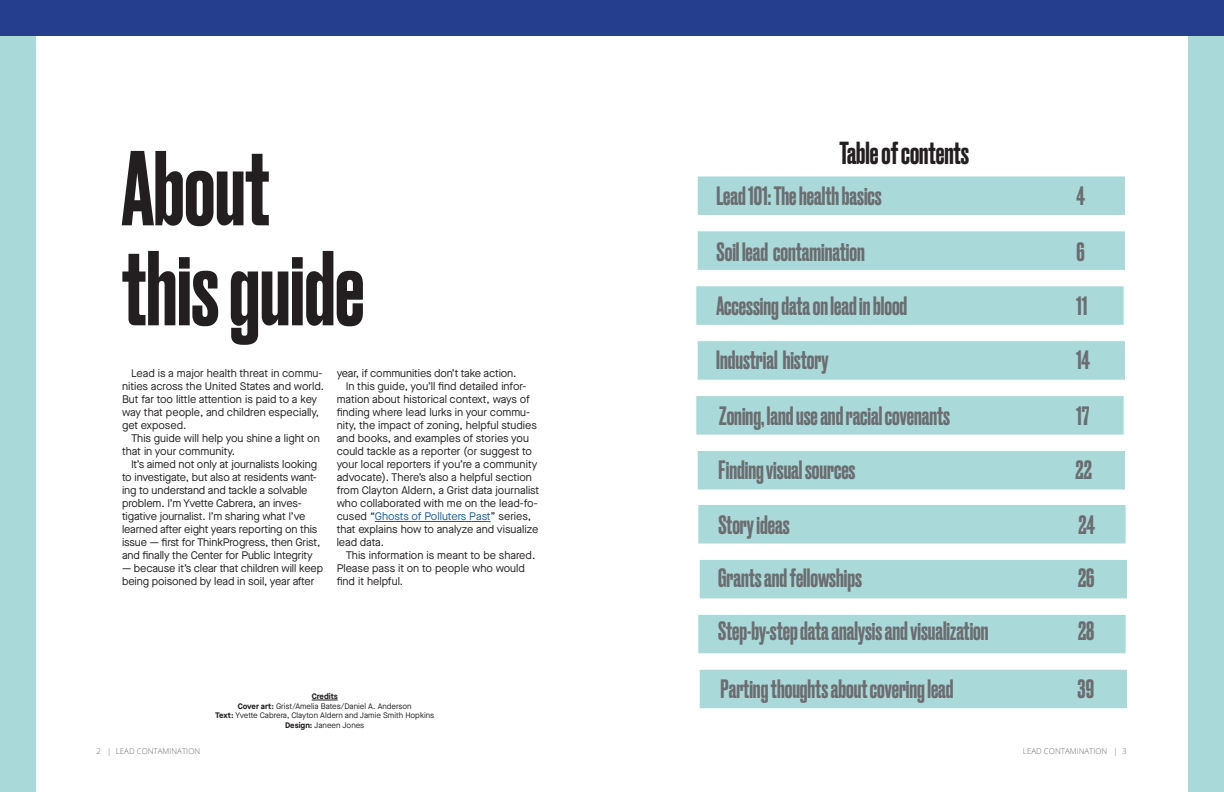
<style>
.page{position:relative;width:1224px;height:792px;background:#fff}
.page>*{position:absolute;margin:0;border:0;box-sizing:border-box;transform-origin:0 0}
.Small_hed_30pt{font:500 100px/100px "Druk";color:#231f20}
.t1{font:500 30px "Druk";color:#231f20}
.t2{font:500 25px "Druk";color:#6c6d70}
.Body{font:11px/13px "Maison Neue";letter-spacing:-.01em;color:#231f20}
.t3{font:8px/9.6px "Maison Neue";color:#231f20;text-align:center}
.t4{font:300 8px "Open Sans";color:#6c6d70}
.t5{font:700 8px "Maison Neue";color:#231f20}
.s1{color:#175d9e}
.s2{font-weight:700}
</style>
<div class="page">
<div style="left:0;top:0;width:1224px;height:36px;background:#253f8e"></div>
<div style="left:0;top:36px;width:36px;height:756px;background:#a9d9d9"></div>
<div style="left:1188px;top:36px;width:36px;height:756px;background:#a9d9d9"></div>
<div style="left:697px;top:230px;width:429px;height:41px;background:#a9d9d9;border:1px solid #fff"></div>
<div style="left:695px;top:285px;width:430px;height:41px;background:#a9d9d9;border:1px solid #fff"></div>
<div style="left:697px;top:340px;width:429px;height:41px;background:#a9d9d9;border:1px solid #fff"></div>
<div style="left:695px;top:395px;width:430px;height:41px;background:#a9d9d9;border:1px solid #fff"></div>
<div style="left:697px;top:450px;width:429px;height:41px;background:#a9d9d9;border:1px solid #fff"></div>
<hr style="left:375px;top:521px;width:116px;height:1px;background:#175d9e">
<svg style="left:312px;top:700px;width:26px;height:1px"></svg>
<div style="left:697px;top:175px;width:429px;height:41px;background:#a9d9d9;border:1px solid #fff"></div>
<div style="left:697px;top:504px;width:430px;height:41px;background:#a9d9d9;border:1px solid #fff"></div>
<div style="left:699px;top:559px;width:429px;height:40px;background:#a9d9d9;border:1px solid #fff"></div>
<div style="left:697px;top:614px;width:430px;height:40px;background:#a9d9d9;border:1px solid #fff"></div>
<div style="left:699px;top:669px;width:429px;height:40px;background:#a9d9d9;border:1px solid #fff"></div>
<p class="Small_hed_30pt" style="left:122px;top:133px;width:244px">About this guide</p>
<p class="Body" style="left:122px;top:367px;width:204px;text-indent:9px">Lead is a major health threat in commu&shy;nities across the United States and world.<br>But far too little attention is paid to a key way that people, and children especially, get exposed.</p>
<p class="Body" style="left:122px;top:432px;width:199px;text-indent:9px">This guide will help you shine a light on that in your community.</p>
<p class="Body" style="left:122px;top:458px;width:200px;text-indent:9px">It’s aimed not only at journalists looking to investigate, but also at residents want&shy;ing to understand and tackle a solvable problem. I’m Yvette Cabrera, an inves&shy;tigative journalist. I’m sharing what I’ve learned after eight years reporting on this issue — first for ThinkProgress, then Grist, and finally the Center for Public Integrity</p>
<p class="Body" style="left:122px;top:562px;width:203px">— because it’s clear that children will keep being poisoned by lead in soil, year after</p>
<p class="Body" style="left:337px;top:367px;width:181px">year, if communities don’t take action.</p>
<p class="Body" style="left:337px;top:380px;width:204px;text-indent:9px">In this guide, you’ll find detailed infor&shy;mation about historical context, ways of finding where lead lurks in your commu&shy;nity, the impact of zoning, helpful studies and books, and examples of stories you could tackle as a reporter (or suggest to your local reporters if you’re a community advocate). There’s also a helpful section from Clayton Aldern, a Grist data journalist who collaborated with me on the lead-fo&shy;cused “<span class="s1">Ghosts of Polluters Past</span>” series, that explains how to analyze and visualize lead data.</p>
<p class="Body" style="left:337px;top:549px;width:200px;text-indent:9px">This information is meant to be shared.<br>Please pass it on to people who would find it helpful.</p>
<p class="t5" style="left:312px;top:691px;width:27px">Credits</p>
<p class="t3" style="left:215px;top:701px;width:220px"><span class="s2">Cover art:</span> Grist/Amelia Bates/Daniel A. Anderson<br><span class="s2">Text:</span> Yvette Cabrera, Clayton Aldern and Jamie Smith Hopkins</p>
<p class="t3" style="left:285px;top:720px;width:81px"><span class="s2">Design:</span> Janeen Jones</p>
<p class="t1" style="left:840px;top:133px;width:131px">Table of contents</p>
<p class="t2" style="left:716px;top:179px;width:167px">Lead 101: The health basics</p>
<p class="t2" style="left:1076px;top:179px;width:10px">4</p>
<p class="t2" style="left:716px;top:235px;width:150px">Soil lead contamination</p>
<p class="t2" style="left:1076px;top:235px;width:10px">6</p>
<p class="t2" style="left:716px;top:289px;width:192px">Accessing data on lead in blood</p>
<p class="t2" style="left:1076px;top:289px;width:12px">11</p>
<p class="t2" style="left:716px;top:342px;width:114px">Industrial history</p>
<p class="t2" style="left:1076px;top:342px;width:16px">14</p>
<p class="t2" style="left:719px;top:399px;width:232px">Zoning, land use and racial covenants</p>
<p class="t2" style="left:1076px;top:399px;width:15px">17</p>
<p class="t2" style="left:719px;top:453px;width:138px">Finding visual sources</p>
<p class="t2" style="left:1076px;top:453px;width:18px">22</p>
<p class="t2" style="left:718px;top:508px;width:73px">Story ideas</p>
<p class="t2" style="left:1078px;top:508px;width:18px">24</p>
<p class="t2" style="left:718px;top:561px;width:145px">Grants and fellowships</p>
<p class="t2" style="left:1078px;top:561px;width:18px">26</p>
<p class="t2" style="left:718px;top:614px;width:272px">Step-by-step data analysis and visualization</p>
<p class="t2" style="left:1078px;top:614px;width:18px">28</p>
<p class="t2" style="left:721px;top:671px;width:234px">Parting thoughts about covering lead</p>
<p class="t2" style="left:1078px;top:671px;width:18px">39</p>
<p class="t4" style="left:96px;top:746px;width:105px">2 | LEAD CONTAMINATION</p>
<p class="t4" style="left:1023px;top:745px;width:105px">LEAD CONTAMINATION | 3</p>
</div>
